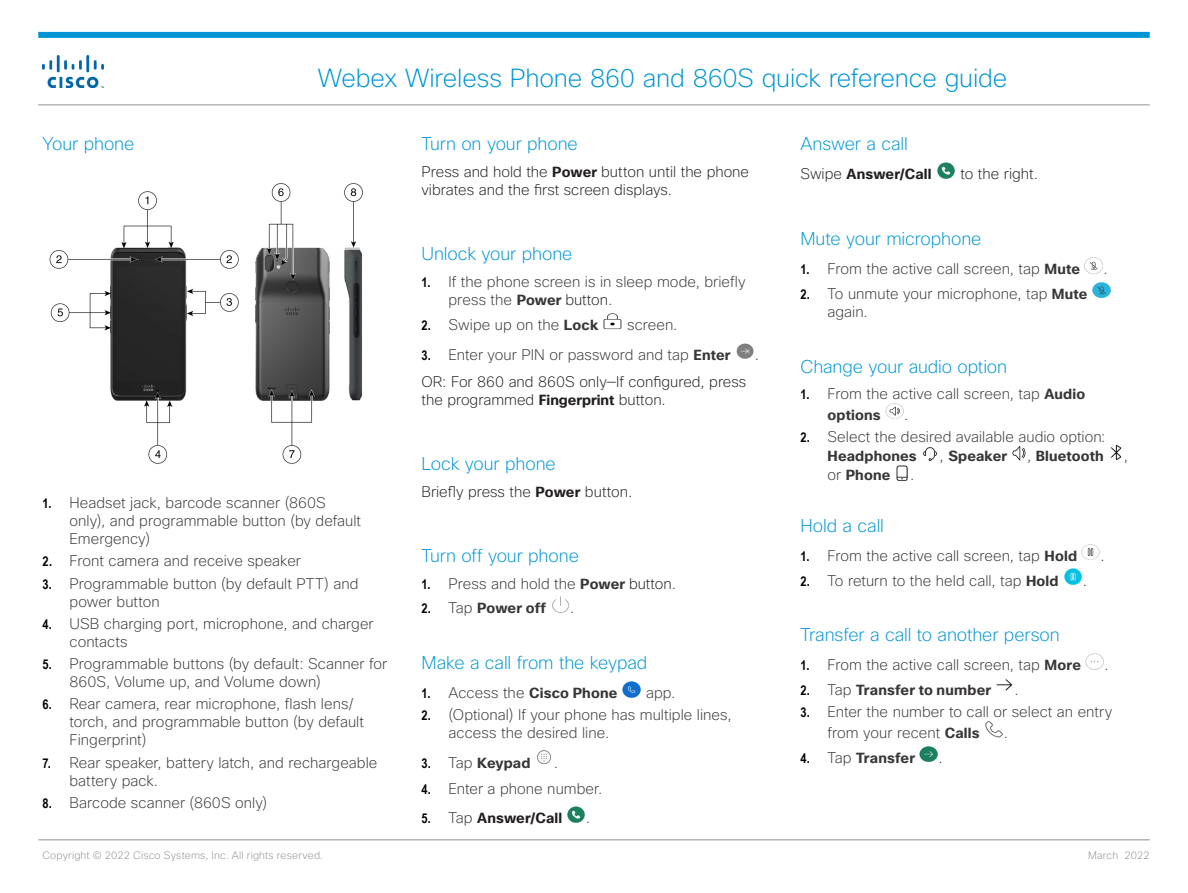
<style>
.page{position:relative;width:1188px;height:893px;background:#fff}
.page>*{position:absolute;margin:0;border:0;box-sizing:border-box;transform-origin:0 0}
.t1{font:200 25.5px "Cisco Sans";letter-spacing:-.01em;color:#0096d6}
.Heading_2{font:200 18px "Cisco Sans";letter-spacing:-.005em;color:#0096d6}
.t2{font:200 15px/18px "Cisco Sans";letter-spacing:.005em;color:#393636}
.t3{font:200 15px/18px "Cisco Sans";color:#231f20}
.t4{font:700 14.25px "Cisco Sans";letter-spacing:.015em;color:#393636}
.t5{font:700 14.25px "Cisco Sans";letter-spacing:.01em;color:#231f20}
.t6{font:200 10.5px "Cisco Sans";letter-spacing:.015em;color:#918f90}
.s1{font-weight:700;font-size:14.25px}
.s2{font-weight:200;font-size:15px}
.s3{font-family:"Arial Narrow";font-weight:700;font-size:13.5px;color:#000}
.s4{color:#231f20}
.s5{font-family:"Arial Narrow";font-size:13.5px;color:#000}
.s6{font-weight:200;font-size:15px;color:#393636}
</style>
<div class="page">
<div style="left:38px;top:32px;width:1112px;height:6px;background:#0096d6"></div>
<img style="left:43px;top:55px;width:60px;height:32px">
<hr style="left:38px;top:104px;width:1112px;height:1px;background:#918f90">
<hr style="left:38px;top:839px;width:1112px;height:1px;background:#918f90">
<img style="left:49px;top:183px;width:314px;height:281px">
<img style="left:603px;top:313px;width:19px;height:17px">
<img style="left:736px;top:343px;width:18px;height:16px">
<img style="left:552px;top:596px;width:17px;height:17px">
<img style="left:622px;top:681px;width:19px;height:17px">
<img style="left:537px;top:750px;width:14px;height:15px">
<img style="left:567px;top:806px;width:18px;height:17px">
<img style="left:937px;top:162px;width:18px;height:17px">
<img style="left:1084px;top:257px;width:19px;height:17px">
<img style="left:1092px;top:282px;width:19px;height:17px">
<img style="left:885px;top:403px;width:19px;height:16px">
<img style="left:923px;top:447px;width:15px;height:14px">
<img style="left:1012px;top:446px;width:14px;height:15px">
<img style="left:1110px;top:445px;width:11px;height:16px">
<img style="left:896px;top:465px;width:12px;height:15px">
<img style="left:1081px;top:544px;width:19px;height:16px">
<img style="left:1064px;top:568px;width:18px;height:17px">
<img style="left:1085px;top:653px;width:19px;height:17px">
<img style="left:996px;top:679px;width:17px;height:12px">
<img style="left:985px;top:721px;width:18px;height:16px">
<img style="left:919px;top:746px;width:19px;height:16px">
<p class="Heading_2" style="left:43px;top:132px;width:93px">Your phone</p>
<h1 class="t1" style="left:318px;top:62px;width:691px">Webex Wireless Phone 860 and 860S quick reference guide</h1>
<p class="Heading_2" style="left:422px;top:132px;width:158px">Turn on your phone</p>
<p class="t3" style="left:422px;top:163px;width:329px">Press and hold the <span class="s1">Power</span> button until the phone vibrates and the first screen displays.</p>
<p class="Heading_2" style="left:801px;top:132px;width:109px">Answer a call</p>
<p class="t5" style="left:801px;top:165px;width:133px"><span class="s2">Swipe</span> Answer/Call</p>
<p class="t3" style="left:960px;top:166px;width:79px">to the right.</p>
<p class="t2" style="left:70px;top:494px;width:293px;text-indent:-27px"><span class="s3">1.</span> Headset jack, barcode scanner (860S only), and programmable button (by default<br>Emergency)</p>
<p class="t2" style="left:43px;top:553px;width:260px"><span class="s3">2.</span> Front camera and receive speaker</p>
<p class="t2" style="left:70px;top:575px;width:290px;text-indent:-27px"><span class="s3">3.</span> Programmable button (by default PTT) and power button</p>
<p class="t2" style="left:70px;top:615px;width:306px;text-indent:-27px"><span class="s3">4.</span> USB charging port, microphone, and charger contacts</p>
<p class="t2" style="left:70px;top:655px;width:319px;text-indent:-27px"><span class="s3">5.</span> Programmable buttons (by default: Scanner for<br>860S, Volume up, and Volume down)</p>
<p class="t2" style="left:70px;top:696px;width:296px;text-indent:-27px"><span class="s3">6.</span> Rear camera, rear microphone, flash lens/ torch, and programmable button (by default<br>Fingerprint)</p>
<p class="t2" style="left:70px;top:754px;width:309px;text-indent:-27px"><span class="s3">7.</span> Rear speaker, battery latch, and rechargeable battery pack.</p>
<p class="t2" style="left:43px;top:794px;width:226px"><span class="s3">8.</span> Barcode scanner (860S only)</p>
<p class="Heading_2" style="left:422px;top:242px;width:153px">Unlock your phone</p>
<p class="t2" style="left:449px;top:273px;width:298px;text-indent:-27px"><span class="s3">1.</span> If the phone screen is in sleep mode, briefly press the <span class="s1">Power</span> <span class="s4">button</span>.</p>
<p class="t2" style="left:422px;top:316px;width:178px"><span class="s3">2.</span> Swipe up on the <span class="s1">Lock</span></p>
<p class="t2" style="left:627px;top:316px;width:52px">screen.</p>
<p class="t2" style="left:422px;top:346px;width:311px"><span class="s3">3.</span> Enter your PIN or password and tap <span class="s1">Enter</span></p>
<p class="t2" style="left:755px;top:346px;width:6px">.</p>
<p class="t3" style="left:422px;top:373px;width:326px">OR: For 860 and 860S only—If configured, press the programmed <span class="s1">Fingerprint</span> button.</p>
<p class="Heading_2" style="left:422px;top:452px;width:136px">Lock your phone</p>
<p class="t3" style="left:422px;top:483px;width:212px">Briefly press the <span class="s1">Power</span> button.</p>
<p class="Heading_2" style="left:422px;top:544px;width:159px">Turn off your phone</p>
<p class="t2" style="left:422px;top:575px;width:256px"><span class="s3">1.</span> Press and hold the <span class="s1">Power</span> <span class="s4">button</span>.</p>
<p class="t4" style="left:422px;top:599px;width:126px"><span class="s5">2.</span> <span class="s2">Tap</span> Power off</p>
<p class="t2" style="left:570px;top:600px;width:6px">.</p>
<p class="Heading_2" style="left:422px;top:651px;width:227px">Make a call from the keypad</p>
<p class="t4" style="left:422px;top:684px;width:197px"><span class="s5">1.</span> <span class="s2">Access the</span> Cisco Phone</p>
<p class="t2" style="left:646px;top:684px;width:31px">app.</p>
<p class="t2" style="left:449px;top:707px;width:285px;text-indent:-27px"><span class="s3">2.</span> (Optional) If your phone has multiple lines, access the desired line.</p>
<p class="t4" style="left:422px;top:753px;width:110px"><span class="s5">3.</span> <span class="s2">Tap</span> Keypad</p>
<p class="t2" style="left:554px;top:754px;width:6px">.</p>
<p class="t2" style="left:422px;top:780px;width:182px"><span class="s3">4.</span> Enter a phone number.</p>
<p class="t5" style="left:422px;top:809px;width:142px"><span class="s5">5.</span> <span class="s6">Tap</span> Answer/Call</p>
<p class="t2" style="left:586px;top:809px;width:6px">.</p>
<p class="Heading_2" style="left:801px;top:227px;width:183px">Mute your microphone</p>
<p class="t2" style="left:801px;top:260px;width:281px"><span class="s3">1.</span> From the active call screen, tap <span class="s1">Mute</span></p>
<p class="t2" style="left:1104px;top:260px;width:6px">.</p>
<p class="t2" style="left:828px;top:285px;width:261px;text-indent:-27px"><span class="s3">2.</span> To unmute your microphone, tap <span class="s1">Mute </span>again.</p>
<p class="Heading_2" style="left:801px;top:354px;width:208px">Change your audio option</p>
<p class="t2" style="left:801px;top:385px;width:286px"><span class="s3">1.</span> From the active call screen, tap <span class="s1">Audio</span></p>
<p class="t4" style="left:828px;top:406px;width:55px">options</p>
<p class="t2" style="left:904px;top:406px;width:6px">.</p>
<p class="t2" style="left:801px;top:428px;width:307px"><span class="s3">2.</span> Select the desired available audio option:</p>
<p class="t4" style="left:828px;top:447px;width:91px">Headphones</p>
<p class="t4" style="left:940px;top:447px;width:69px"><span class="s2">,</span> Speaker</p>
<p class="t4" style="left:1027px;top:447px;width:78px"><span class="s2">,</span> Bluetooth</p>
<p class="t2" style="left:1124px;top:447px;width:6px">,</p>
<p class="t4" style="left:828px;top:466px;width:64px"><span class="s2">or</span> Phone</p>
<p class="t2" style="left:910px;top:466px;width:6px">.</p>
<p class="Heading_2" style="left:801px;top:514px;width:85px">Hold a call</p>
<p class="t2" style="left:801px;top:547px;width:278px"><span class="s3">1.</span> From the active call screen, tap <span class="s1">Hold</span></p>
<p class="t2" style="left:1101px;top:547px;width:6px">.</p>
<p class="t2" style="left:801px;top:572px;width:260px"><span class="s3">2.</span> To return to the held call, tap <span class="s1">Hold</span></p>
<p class="t2" style="left:1083px;top:572px;width:6px">.</p>
<p class="Heading_2" style="left:801px;top:623px;width:261px">Transfer a call to another person</p>
<p class="t2" style="left:801px;top:656px;width:282px"><span class="s3">1.</span> From the active call screen, tap <span class="s1">More</span></p>
<p class="t2" style="left:1104px;top:656px;width:6px">.</p>
<p class="t4" style="left:801px;top:681px;width:192px"><span class="s5">2.</span> <span class="s2">Tap</span> Transfer to number</p>
<p class="t2" style="left:1015px;top:681px;width:6px">.</p>
<p class="t2" style="left:828px;top:702px;width:286px;line-height:20.5px;text-indent:-27px"><span class="s3">3.</span> Enter the number to call or select an entry from your recent <span class="s1">Calls</span></p>
<p class="t2" style="left:1004px;top:724px;width:6px">.</p>
<p class="t4" style="left:801px;top:749px;width:116px"><span class="s5">4.</span> <span class="s2">Tap</span> Transfer</p>
<p class="t2" style="left:939px;top:749px;width:6px">.</p>
<p class="t6" style="left:43px;top:848px;width:282px">Copyright © 2022 Cisco Systems, Inc. All rights reserved.</p>
<p class="t6" style="left:1088px;top:849px;width:63px">March 2022</p>
</div>
